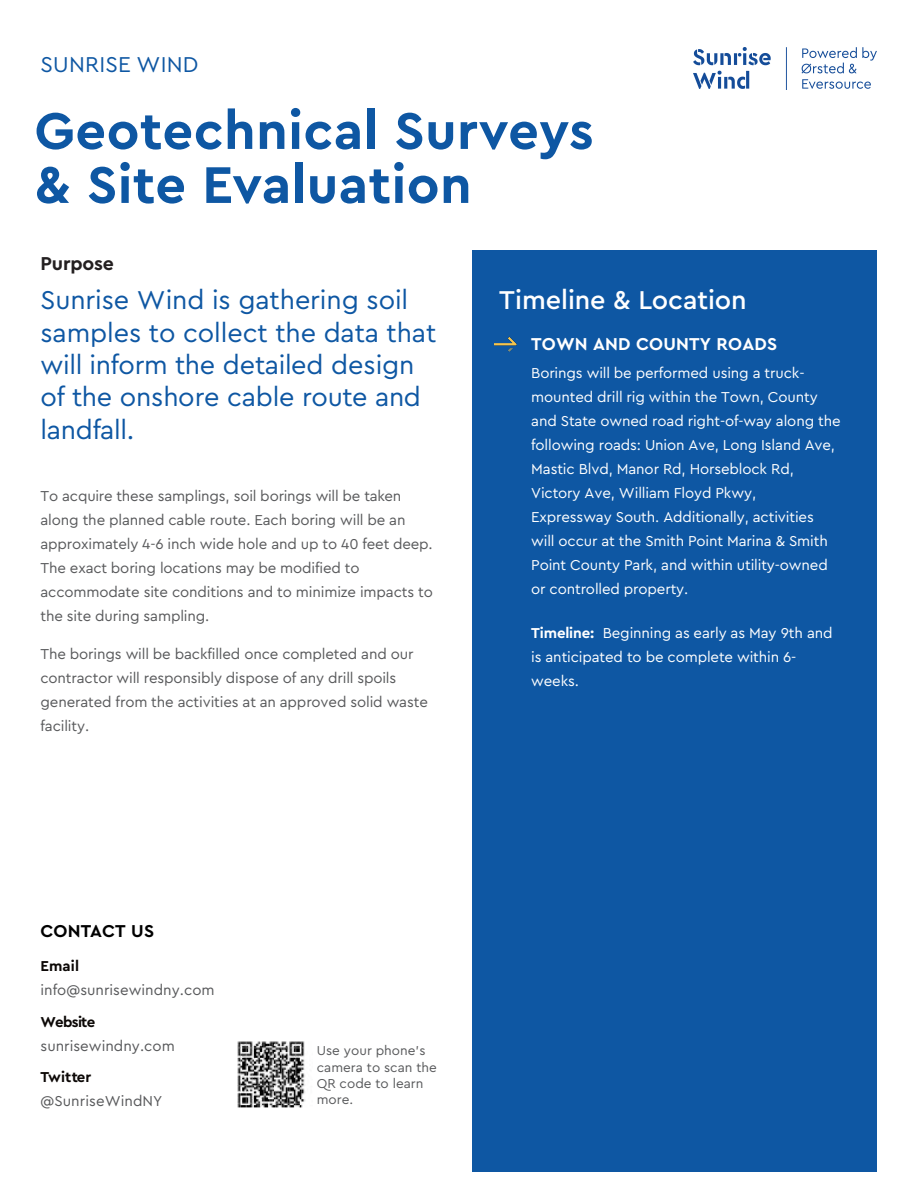
<style>
.page{position:relative;width:918px;height:1188px;background:#fff}
.page>*{position:absolute;margin:0;border:0;box-sizing:border-box;transform-origin:0 0}
._01_Page_Head{font:700 54px/54px "Cera Pro";letter-spacing:.01em;color:#0e57a3}
._03_Callout_Head{font:27px/32.4px "Cera Pro";letter-spacing:-.005em;color:#0e57a3}
._02_Intro_Small{font:500 27px "Cera Pro";letter-spacing:-.005em;color:#fff}
._01_Page_Head_eyebro{font:22.5px "Cera Pro";letter-spacing:.01em;color:#0e57a3}
._03_Callout_Head-2{font:700 19.5px "Cera Pro";letter-spacing:-.01em;color:#231f20}
._05_Sidebar_Body{font:700 18px "Cera Pro";letter-spacing:.01em;color:#fff}
._03_Callout_Head-3{font:700 18px "Cera Pro";letter-spacing:.01em;color:#000}
._03_Callout_Head-4{font:15px/24px "Cera Pro";letter-spacing:-.01em;color:#58595b}
._05_Sidebar_Body-2{font:15px/24px "Cera Pro";letter-spacing:-.01em;color:#fff}
._05_Sidebar_Body-3{font:15px/24px "Cera Pro";letter-spacing:-.01em;color:#fff}
._03_Callout_Head-5{font:15px/24px "Cera Pro";color:#57585a}
.t1{font:13.5px/16.2px "Cera Pro";color:#58595b}
.s1{font-style:inherit}
.s2{font-weight:700}
.s3{font-weight:700;color:#0c0806}
</style>
<div class="page">
<div style="left:472px;top:250px;width:406px;height:921px;background:#0e57a3"></div>
<img style="left:494px;top:336px;width:23px;height:16px">
<img style="left:694px;top:48px;width:182px;height:42px">
<img style="left:237px;top:1041px;width:69px;height:67px">
<p class="_01_Page_Head_eyebro" style="left:40px;top:50px;width:160px">SUNRISE WIND</p>
<p class="_01_Page_Head" style="left:34px;top:102px;width:561px">Geotechnical Surveys &amp; Site Evaluation</p>
<p class="_03_Callout_Head-2" style="left:40px;top:251px;width:75px">Purpose</p>
<p class="_03_Callout_Head" style="left:40px;top:283px;width:397px">Sunrise Wind is gathering soil samples to collect <span class="s1">the</span> data that will inform the detailed design of the onshore cable route and landfall.</p>
<p class="_03_Callout_Head-4" style="left:40px;top:483px;width:394px">To acquire these samplings, soil borings will be taken along the planned cable route. Each boring will be an approximately 4-6 inch wide hole and <span class="s1">up to 40</span> feet deep<span class="s1">.<br></span>The exact boring locations may be modified to accommodate site conditions and to minimize impacts to the site during sampling.</p>
<p class="_03_Callout_Head-4" style="left:40px;top:641px;width:389px">The borings will be backfilled once completed and our contractor will responsibly dispose of any drill spoils generated from the activities at an approved solid waste facility.</p>
<p class="_02_Intro_Small" style="left:499px;top:282px;width:249px">Timeline &amp; Location</p>
<p class="_05_Sidebar_Body" style="left:531px;top:332px;width:247px">TOWN AND COUNTY ROADS</p>
<p class="_05_Sidebar_Body-2" style="left:531px;top:361px;width:311px">B<span class="s1">orings will be performed using a truck&shy;mounted drill rig within the</span> Town, County and State owned road right-of-way along the following roads: Union Ave, Long Island Ave, Mastic Blvd, Manor Rd, Horseblock Rd, Victory Ave, William Floyd Pkwy,<br>Expressway South. Additionally, activities will occur at the Smith Point Marina &amp; Smith Point County Park, and within utility-owned or controlled property.</p>
<p class="_05_Sidebar_Body-3" style="left:531px;top:620px;width:303px"><span class="s2">Timeline:</span> <span class="s1">Beginning as early as May 9th and is</span> anticipated to be complete within <span class="s1">6</span>- weeks.</p>
<p class="_03_Callout_Head-3" style="left:40px;top:919px;width:115px">CONTACT US</p>
<p class="_03_Callout_Head-5" style="left:40px;top:954px;width:176px"><span class="s3">Email </span>info@sunrisewindny.com</p>
<p class="_03_Callout_Head-5" style="left:40px;top:1009px;width:136px"><span class="s3">Website </span>sunrisewindny.com</p>
<p class="_03_Callout_Head-5" style="left:40px;top:1065px;width:124px"><span class="s3">Twitter </span>@SunriseWindNY</p>
<p class="t1" style="left:317px;top:1042px;width:122px">Use your phone’s camera to scan the<br>QR code to learn more.</p>
</div>
